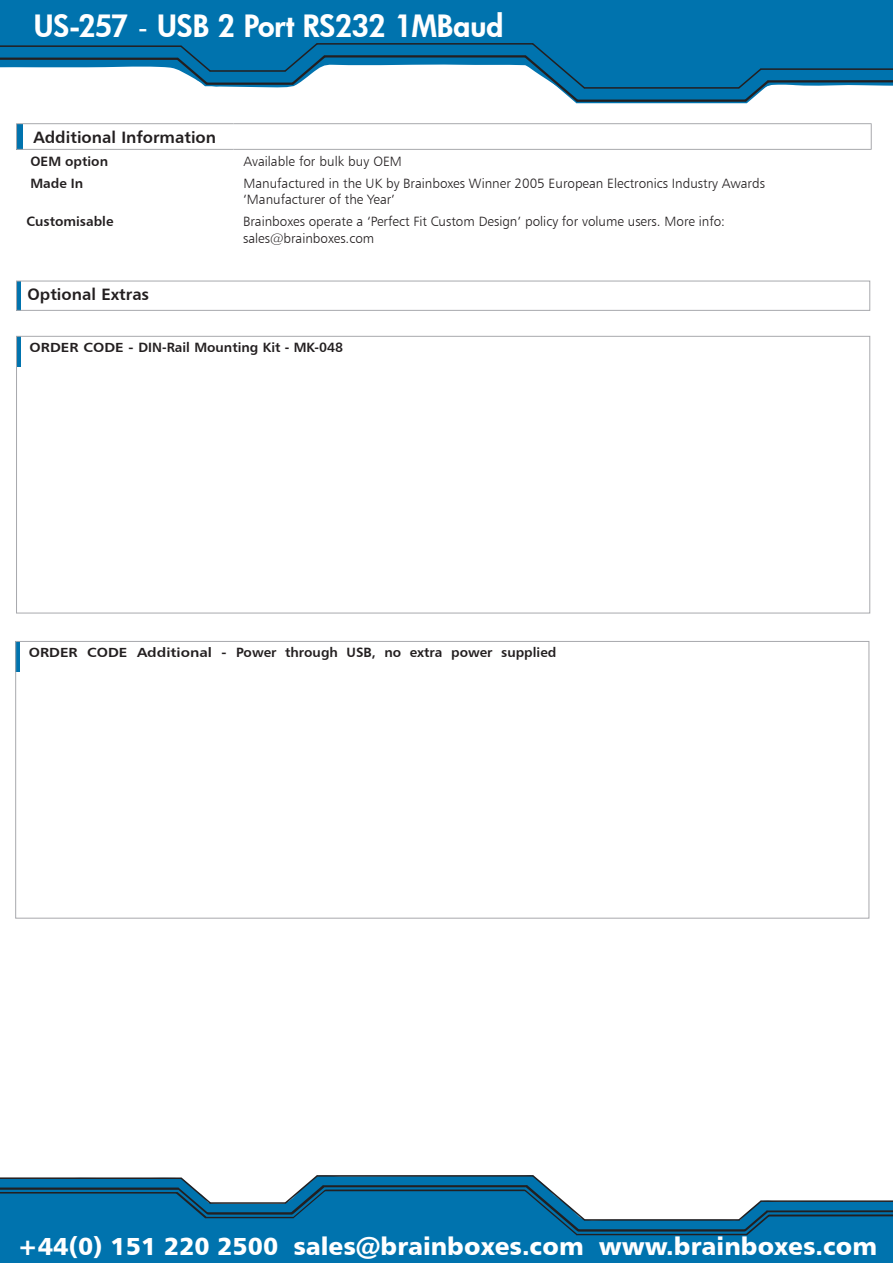
<style>
.page{position:relative;width:893px;height:1263px;background:#fff}
.page>*{position:absolute;margin:0;border:0;box-sizing:border-box;transform-origin:0 0}
.t1{font:800 30px "Futura";color:#fff}
.t2{font:24.75px "Humanist 777 BT Black B";color:#fff}
.t3{font:16.5px "Humanist 777 BT Bold B";color:#231f20}
.t4{font:13.5px/16.2px "Humanist 777 BT Light B";color:#231f20}
.t5{font:13.5px "Humanist 777 BT Bold B";color:#231f20}
.s1{font-family:"Futura BT";font-weight:400}
.s2{font-size:13.2px}
</style>
<div class="page">
<hr style="left:17px;top:281px;width:4px;height:30px;background:#0073ae">
<div style="left:16px;top:281px;width:854px;height:30px;border:1px solid #a8a9ad"></div>
<div style="left:16px;top:124px;width:6px;height:25px;background:#0073ae"></div>
<svg style="left:16px;top:124px;width:1px;height:25px"></svg>
<svg style="left:871px;top:124px;width:1px;height:25px"></svg>
<hr style="left:16px;top:123px;width:217px;height:1px;background:#a8a9ad">
<hr style="left:233px;top:123px;width:639px;height:1px;background:#a8a9ad">
<hr style="left:16px;top:149px;width:217px;height:1px;background:#a8a9ad">
<hr style="left:233px;top:149px;width:639px;height:1px;background:#a8a9ad">
<svg style="left:0;top:1176px;width:893px;height:87px;fill:#0073ae"></svg>
<svg style="left:777px;top:1210px;width:116px;height:6px"></svg>
<div style="left:576px;top:1229px;width:171px;height:6px;background:#231f20"></div>
<svg style="left:333px;top:1185px;width:184px;height:6px"></svg>
<div style="left:205px;top:1212px;width:88px;height:6px;background:#231f20"></div>
<svg style="left:0;top:1187px;width:168px;height:6px"></svg>
<hr style="left:761px;top:1200px;width:132px;height:2px;background:#231f20">
<hr style="left:584px;top:1219px;width:155px;height:2px;background:#231f20">
<hr style="left:210px;top:1202px;width:76px;height:2px;background:#231f20">
<hr style="left:0;top:1177px;width:181px;height:2px;background:#231f20">
<svg style="left:737px;top:1199px;width:40px;height:42px"></svg>
<hr style="left:768px;top:1212px;width:125px;height:2px;background:#0073ae">
<hr style="left:577px;top:1231px;width:169px;height:3px;background:#0073ae">
<svg style="left:517px;top:1175px;width:70px;height:66px"></svg>
<hr style="left:324px;top:1187px;width:202px;height:2px;background:#0073ae">
<hr style="left:207px;top:1214px;width:86px;height:3px;background:#0073ae">
<hr style="left:0;top:1190px;width:178px;height:2px;background:#0073ae">
<hr style="left:317px;top:1175px;width:216px;height:1px;background:#231f20">
<svg style="left:168px;top:1176px;width:48px;height:48px"></svg>
<svg style="left:283px;top:1175px;width:50px;height:49px"></svg>
<svg style="left:0;top:0;width:893px;height:97px;fill:#0073ae"></svg>
<div style="left:766px;top:78px;width:127px;height:6px;background:#0073ae"></div>
<div style="left:576px;top:97px;width:171px;height:6px;background:#0073ae"></div>
<div style="left:323px;top:53px;width:204px;height:6px;background:#0073ae"></div>
<svg style="left:215px;top:80px;width:68px;height:6px"></svg>
<svg style="left:0;top:55px;width:168px;height:7px"></svg>
<hr style="left:760px;top:68px;width:133px;height:2px;background:#231f20">
<hr style="left:584px;top:87px;width:155px;height:2px;background:#231f20">
<hr style="left:317px;top:43px;width:216px;height:2px;background:#231f20">
<hr style="left:210px;top:70px;width:75px;height:2px;background:#231f20">
<hr style="left:0;top:45px;width:181px;height:2px;background:#231f20">
<svg style="left:736px;top:67px;width:41px;height:37px"></svg>
<hr style="left:768px;top:80px;width:125px;height:3px;background:#231f20">
<hr style="left:577px;top:99px;width:169px;height:3px;background:#231f20">
<svg style="left:517px;top:42px;width:70px;height:62px"></svg>
<hr style="left:324px;top:55px;width:202px;height:3px;background:#231f20">
<svg style="left:283px;top:42px;width:50px;height:50px"></svg>
<hr style="left:206px;top:83px;width:87px;height:2px;background:#231f20">
<svg style="left:168px;top:44px;width:47px;height:48px"></svg>
<hr style="left:0;top:58px;width:178px;height:2px;background:#231f20">
<hr style="left:17px;top:337px;width:4px;height:30px;background:#0073ae">
<svg style="left:16px;top:642px;width:4px;height:30px"></svg>
<h1 class="t1" style="left:34px;top:6px;width:471px">US-257 <span class="s1">-</span> USB 2 Port RS232 1MBaud</h1>
<p class="t3" style="left:34px;top:127px;width:184px">Additional Information</p>
<p class="t5" style="left:31px;top:152px;width:79px">OEM option</p>
<p class="t4" style="left:244px;top:153px;width:160px">Available for bulk buy OEM</p>
<p class="t5" style="left:31px;top:175px;width:54px">Made In</p>
<p class="t4" style="left:243px;top:175px;width:523px">Manufactured in the UK by Brainboxes Winner 2005 European Electronics Industry Awards ‘Manufacturer of the Year’</p>
<p class="t5" style="left:27px;top:213px;width:88px">Customisable</p>
<p class="t4" style="left:243px;top:213px;width:483px">Brainboxes operate a ‘Perfect Fit Custom Design’ policy for volume users. More info: sales@brainboxes.com</p>
<p class="t3" style="left:27px;top:283px;width:123px">Optional Extras</p>
<p class="t5" style="left:30px;top:339px;width:315px"><span class="s2">ORDER CODE -</span> DIN-Rail Mounting Kit - MK-048</p>
<p class="t5" style="left:29px;top:644px;width:529px"><span class="s2">ORDER CODE Additional -</span> Power through USB, no extra power supplied</p>
<h2 class="t2" style="left:17px;top:1230px;width:861px">+44(0) 151 220 2500 sales@brainboxes.com www.brainboxes.com</h2>
</div>
